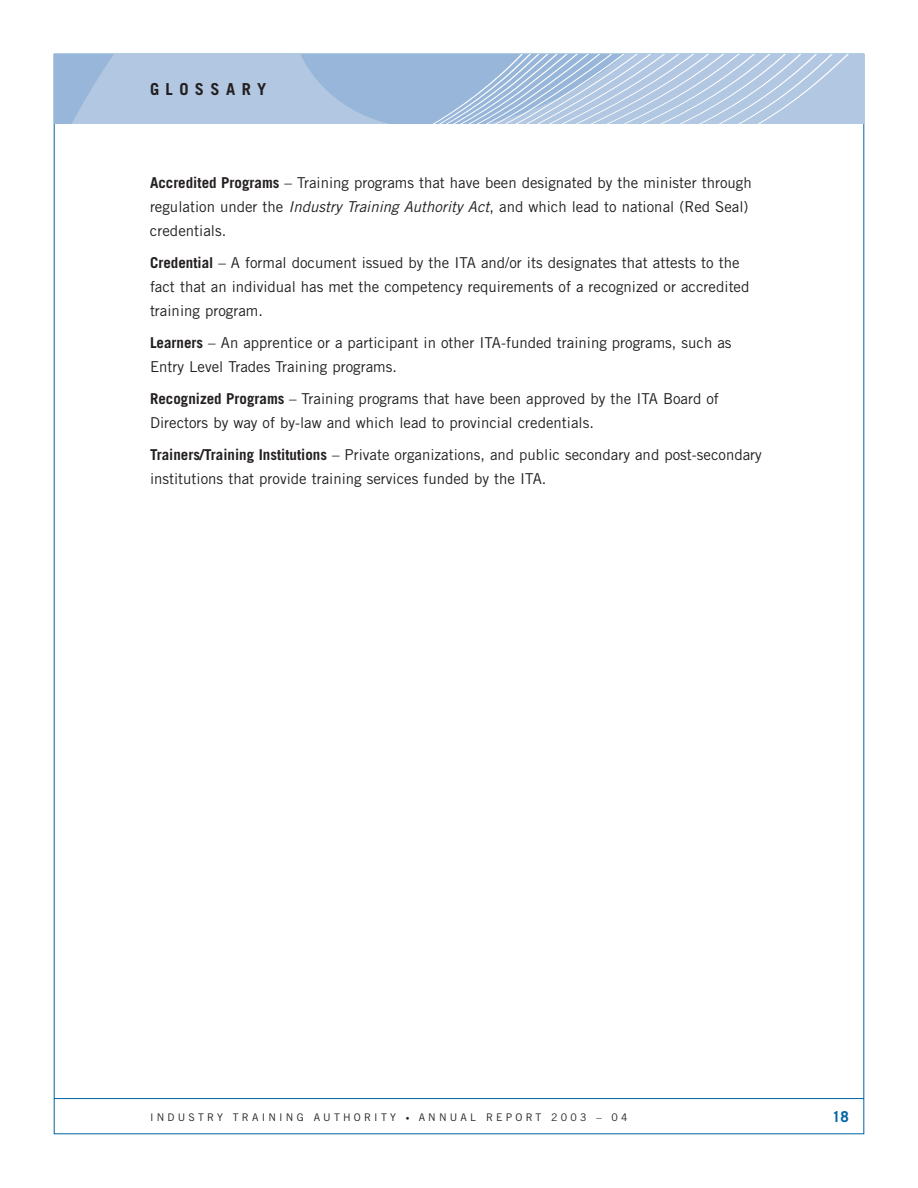
<style>
.page{position:relative;width:918px;height:1188px;background:#fff}
.page>*{position:absolute;margin:0;border:0;box-sizing:border-box;transform-origin:0 0}
.t1{font:700 16.5px "Trade Gothic";letter-spacing:.39em;color:#231f20}
.t2{font:15px/24px "Trade Gothic";color:#231f20}
.t3{font:700 15px "Trade Gothic";color:#0065a4}
.t4{font:10.5px "Trade Gothic";letter-spacing:.305em;color:#231f20}
.s1{font-weight:700}
.s2{font-style:italic}
.s3{font-size:7.5px}
</style>
<div class="page">
<svg style="left:54px;top:54px;width:254px;height:70px;background:#adc4df"></svg>
<svg style="left:308px;top:54px;width:556px;height:70px;background:#aec5e0"></svg>
<hr style="left:54px;top:1098px;width:810px;height:1px;background:#0065a4">
<p class="t1" style="left:150px;top:83px;width:118px">GLOSSARY</p>
<p class="t2" style="left:150px;top:172px;width:603px"><span class="s1">Accredited Programs</span> – Training programs that have been designated by the minister through regulation under the <span class="s2">Industry Training Authority Act</span>, and which lead to national (Red Seal) credentials.</p>
<p class="t2" style="left:150px;top:252px;width:601px"><span class="s1">Credential</span> – A formal document issued by the ITA and/or its designates that attests to the fact that an individual has met the competency requirements of a recognized or accredited training program.</p>
<p class="t2" style="left:150px;top:332px;width:583px"><span class="s1">Learners</span> – An apprentice or a participant in other ITA-funded training programs, such as<br>Entry Level Trades Training programs.</p>
<p class="t2" style="left:150px;top:388px;width:570px"><span class="s1">Recognized Programs</span> – Training programs that have been approved by the ITA Board of<br>Directors by way of by-law and which lead to provincial credentials.</p>
<p class="t2" style="left:150px;top:444px;width:613px"><span class="s1">Trainers/Training Institutions</span> – Private organizations, and public secondary and post-secondary institutions that provide training services funded by the ITA.</p>
<p class="t4" style="left:150px;top:1113px;width:479px">INDUSTRY TRAINING AUTHORITY <span class="s3">•</span> ANNUAL REPORT 2003 – 04</p>
<p class="t3" style="left:832px;top:1111px;width:18px">18</p>
</div>
